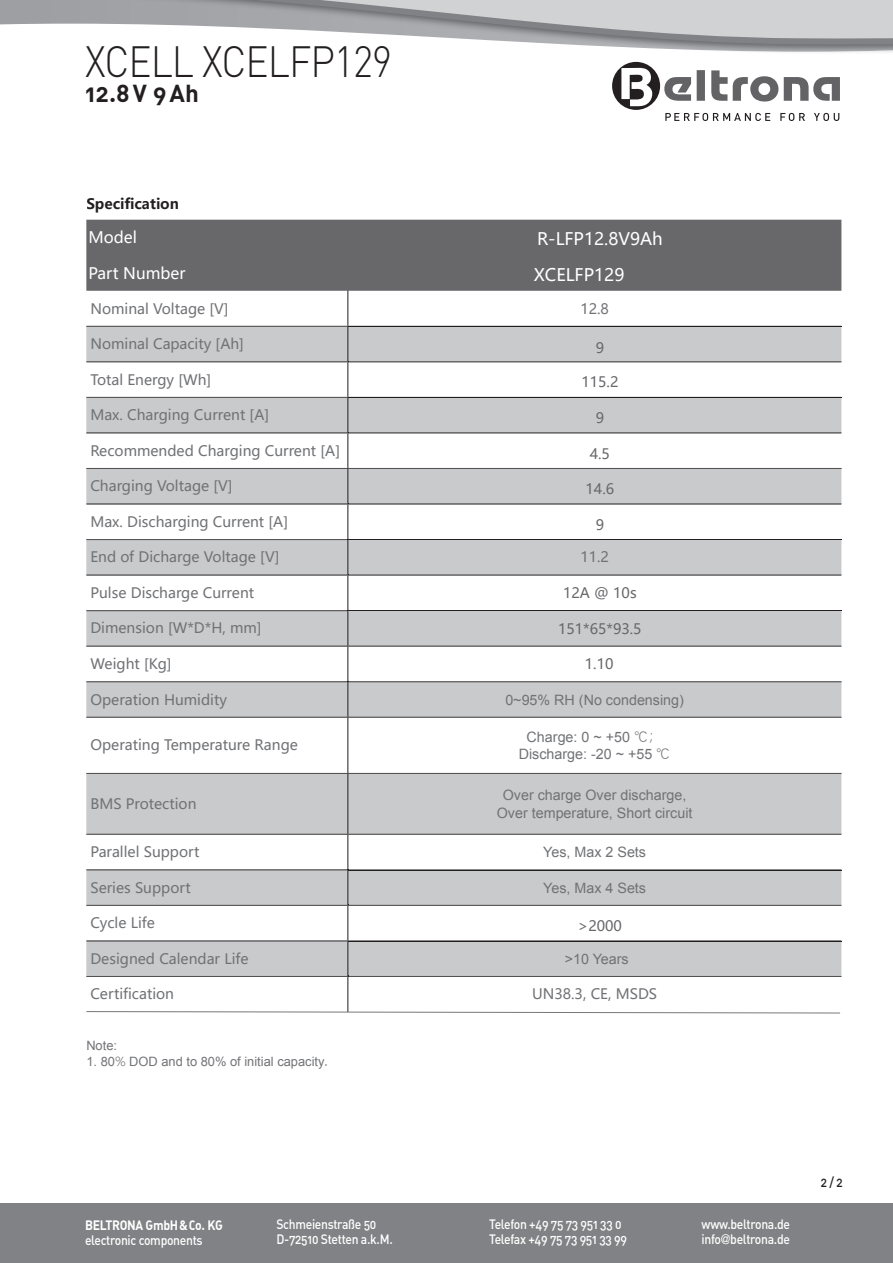
<style>
.page{position:relative;width:893px;height:1263px;background:#fff}
.page>*{position:absolute;margin:0;border:0;box-sizing:border-box;transform-origin:0 0}
.t1{font:300 43.2px "DIN";letter-spacing:-.025em;color:#231f20;scale:.9 1}
.t2{font:24.3px "DIN Bold Alternate";color:#231f20}
.t3{font:17.1px "Microsoft Ya Hei";color:#fff}
.t4{font:15.75px "Microsoft Ya Hei";color:#fff}
.t5{font:14.25px "Microsoft Ya Hei";color:#717275}
.t6{font:14.25px/17.1px "Arial";color:#717275;text-align:center}
.t7{font:14.25px "Microsoft Ya Hei";color:#68686b}
.t8{font:700 14.25px "Microsoft Ya Hei";color:#231f20}
.t9{font:13.5px/15px "DIN Medium Alternate";letter-spacing:-.025em;color:#fff;scale:.9 1}
.t10{font:13.5px "DIN Bold Alternate";letter-spacing:-.025em;color:#fff;scale:.9 1}
.t11{font:13.5px "DIN Medium Alternate";color:#231f20;scale:.9 1}
.t12{font:12.9px "Arial";color:#737477}
.s1{font-family:"Deng Xian"}
.s2{font-family:"Malgun Gothic";font-weight:300}
.s3{font-family:"Sim Sun"}
.s4{font-family:"Helvetica Neue LT"}
</style>
<div class="page">
<div style="left:0;top:1203px;width:893px;height:60px;background:#808285"></div>
<svg style="left:0;top:0;width:893px;height:49px"></svg>
<svg style="left:612px;top:61px;width:228px;height:60px"></svg>
<div style="left:86px;top:220px;width:755px;height:71px;background:#68686b"></div>
<div style="left:86px;top:612px;width:755px;height:222px;background:#c9cacc"></div>
<hr style="left:86px;top:611px;width:262px;height:1px;background:#231f20">
<svg style="left:86px;top:291px;width:755px;height:320px"></svg>
<hr style="left:348px;top:611px;width:493px;height:1px;background:#231f20">
<hr style="left:348px;top:611px;width:1px;height:35px;background:#231f20">
<hr style="left:347px;top:611px;width:1px;height:35px;background:#231f20">
<svg style="left:86px;top:646px;width:755px;height:37px"></svg>
<hr style="left:348px;top:682px;width:1px;height:35px;background:#231f20">
<hr style="left:347px;top:682px;width:1px;height:35px;background:#231f20">
<svg style="left:86px;top:717px;width:755px;height:57px"></svg>
<hr style="left:348px;top:774px;width:1px;height:60px;background:#231f20">
<hr style="left:347px;top:774px;width:1px;height:60px;background:#231f20">
<svg style="left:86px;top:834px;width:755px;height:179px"></svg>
<h1 class="t1" style="left:85px;top:35px;width:343px">XCELL XCELFP129</h1>
<h2 class="t2" style="left:85px;top:77px;width:115px">12.8 V 9 Ah</h2>
<p class="t8" style="left:86px;top:194px;width:94px">Specification</p>
<p class="t4" style="left:88px;top:227px;width:50px">Model</p>
<p class="t4" style="left:88px;top:262px;width:99px">Part Number</p>
<p class="t5" style="left:90px;top:299px;width:140px">Nominal Voltage [V]</p>
<p class="t5" style="left:580px;top:299px;width:30px">12.8</p>
<p class="t5" style="left:90px;top:334px;width:155px">Nominal Capacity [Ah]</p>
<p class="t5" style="left:90px;top:370px;width:122px">Total Energy [Wh]</p>
<p class="t5" style="left:90px;top:405px;width:180px">Max. Charging Current [A]</p>
<p class="t5" style="left:90px;top:441px;width:251px">Recommended Charging Current [A]</p>
<p class="t5" style="left:90px;top:477px;width:144px">Charging Voltage [V]</p>
<p class="t5" style="left:90px;top:512px;width:199px">Max. Discharging Current [A]</p>
<p class="t5" style="left:90px;top:548px;width:191px">End of Dicharge Voltage [V]</p>
<p class="t5" style="left:580px;top:548px;width:30px">11.2</p>
<p class="t5" style="left:90px;top:583px;width:165px">Pulse Discharge Current</p>
<p class="t5" style="left:90px;top:619px;width:173px">Dimension [W*D*H, mm]</p>
<p class="t5" style="left:90px;top:654px;width:83px">Weight [Kg]</p>
<p class="t5" style="left:90px;top:690px;width:138px">Operation Humidity</p>
<p class="t6" style="left:505px;top:691px;width:180px">0~95% RH (No condensing)</p>
<p class="t5" style="left:90px;top:736px;width:209px">Operating Temperature Range</p>
<p class="t6" style="left:519px;top:728px;width:153px">Charge: 0 ~ +50 <span class="s1">℃；<br></span>Discharge: -20 ~ +55 <span class="s1">℃</span></p>
<p class="t5" style="left:90px;top:794px;width:108px">BMS Protection</p>
<p class="t6" style="left:497px;top:787px;width:197px">Over charge Over discharge,<br>Over temperature, Short circuit</p>
<p class="t5" style="left:90px;top:842px;width:111px">Parallel Support</p>
<p class="t6" style="left:543px;top:844px;width:104px">Yes, Max 2 Sets</p>
<p class="t5" style="left:90px;top:878px;width:102px">Series Support</p>
<p class="t6" style="left:543px;top:879px;width:104px">Yes, Max 4 Sets</p>
<p class="t5" style="left:90px;top:913px;width:66px">Cycle Life</p>
<p class="t5" style="left:90px;top:949px;width:160px">Designed Calendar Life</p>
<p class="t6" style="left:565px;top:950px;width:66px">&gt;10 Years</p>
<p class="t5" style="left:90px;top:984px;width:85px">Certification</p>
<p class="t5" style="left:532px;top:984px;width:127px">UN38.3, CE, MSDS</p>
<p class="t3" style="left:537px;top:228px;width:127px">R-LFP12.8V9Ah</p>
<p class="t3" style="left:534px;top:263px;width:92px">XCELFP129</p>
<p class="t7" style="left:596px;top:338px;width:10px">9</p>
<p class="t7" style="left:581px;top:373px;width:38px">115.2</p>
<p class="t7" style="left:596px;top:408px;width:10px">9</p>
<p class="t7" style="left:590px;top:444px;width:22px">4.5</p>
<p class="t7" style="left:586px;top:480px;width:30px">14.6</p>
<p class="t7" style="left:596px;top:515px;width:10px">9</p>
<p class="t7" style="left:563px;top:583px;width:75px">12A @ 10s</p>
<p class="t7" style="left:558px;top:619px;width:85px">151*65*93.5</p>
<p class="t7" style="left:585px;top:655px;width:30px">1.10</p>
<p class="t7" style="left:578px;top:916px;width:46px">&gt;2000</p>
<p class="t12" style="left:86px;top:1037px;width:32px">Note:</p>
<p class="t12" style="left:86px;top:1053px;width:246px">1. 80<span class="s2">%</span> DOD and to 80% of initial capacity<span class="s3">.</span></p>
<p class="t10" style="left:85px;top:1216px;width:155px">BELTRONA GmbH &amp; Co. KG</p>
<p class="t9" style="left:85px;top:1232px;width:132px">electronic components</p>
<p class="t9" style="left:276px;top:1217px;width:131px">Schmeienstraße 50<br>D-72510 Stetten a.k.M.</p>
<p class="t9" style="left:489px;top:1217px;width:155px">Telefon +49 75 73 951 33 0<br>Telefax +49 75 73 951 33 99</p>
<p class="t9" style="left:702px;top:1217px;width:100px">www.beltrona.de info<span class="s4">@</span>beltrona.de</p>
<p class="t11" style="left:821px;top:1173px;width:26px">2 / 2</p>
</div>
